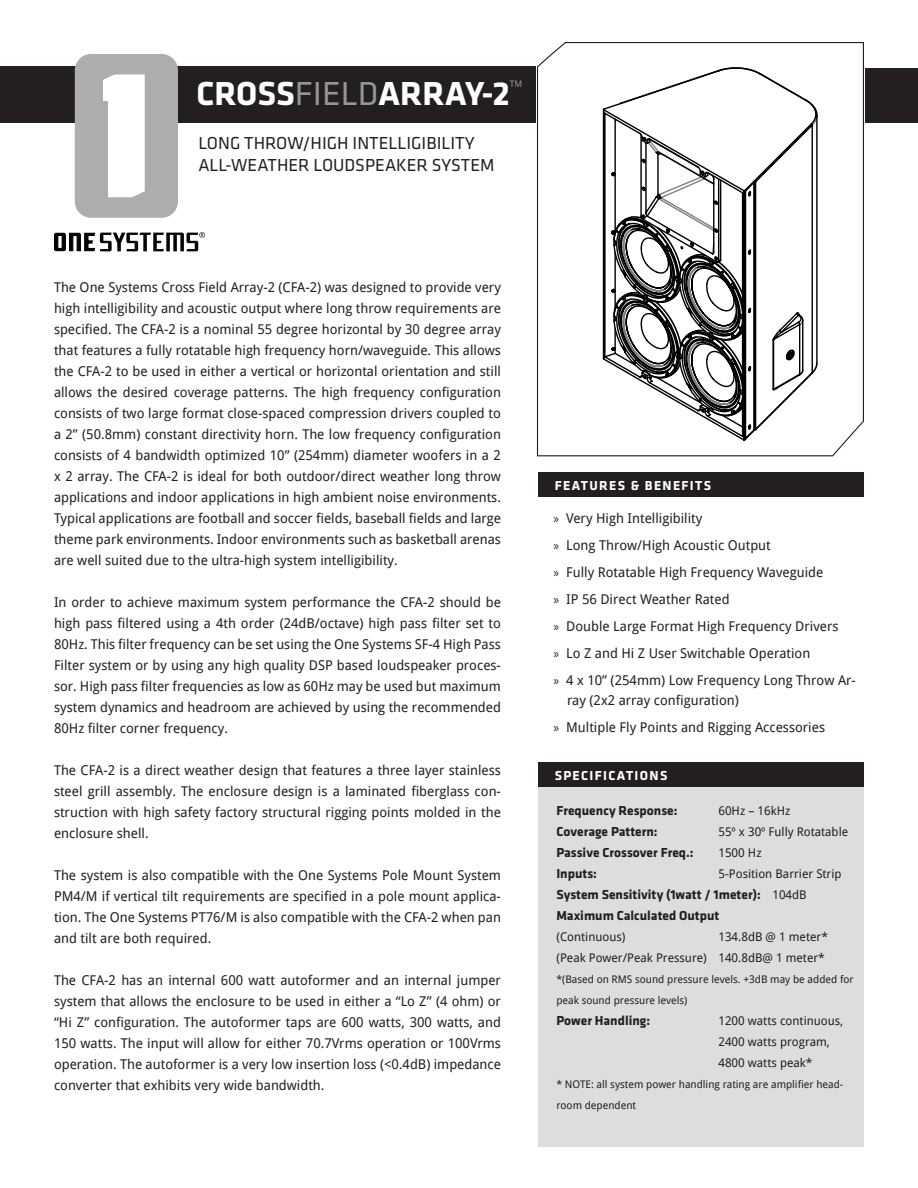
<style>
.page{position:relative;width:918px;height:1188px;background:#fff}
.page>*{position:absolute;margin:0;border:0;box-sizing:border-box;transform-origin:0 0}
.t1{font:700 34.5px "Klavika";color:#fff}
.Sub-Header{font:18px "Klavika";color:#231f20}
.t2{font:13.5px/21px "Droid Sans";color:#231f20;text-align:justify}
.t3{font:700 13.5px "Klavika";color:#231f20}
.t4{font:700 13.5px "Klavika";letter-spacing:.1em;color:#fff}
.t5{font:12px "Droid Sans";color:#231f20}
.t6{font:10.5px/21px "Droid Sans";color:#231f20}
.t7{font:9px "Droid Sans";color:#939598}
.s1{font-weight:400;color:#939598}
.s2{font-family:"Myriad Pro"}
.s3{font-family:"Droid Sans";font-weight:400;font-size:12px}
</style>
<div class="page">
<div style="left:0;top:66px;width:535px;height:56px;background:#231f20"></div>
<div style="left:865px;top:68px;width:53px;height:54px;background:#231f20"></div>
<svg style="left:54px;top:232px;width:151px;height:20px"></svg>
<svg style="left:75px;top:54px;width:103px;height:164px"></svg>
<svg style="left:536px;top:42px;width:328px;height:415px"></svg>
<div style="left:538px;top:472px;width:326px;height:25px;background:#231f20"></div>
<div style="left:538px;top:762px;width:326px;height:25px;background:#231f20"></div>
<div style="left:539px;top:787px;width:325px;height:360px;background:#dcdddf"></div>
<svg style="left:602px;top:432px;width:215px;height:10px"></svg>
<svg style="left:602px;top:66px;width:216px;height:366px"></svg>
<p class="t1" style="left:196px;top:68px;width:315px">CROSS<span class="s1">FIELD</span>ARRAY-2</p>
<p class="t7" style="left:510px;top:78px;width:14px">TM</p>
<p class="Sub-Header" style="left:198px;top:131px;width:278px">LONG THROW/HIGH INTELLIGIBILITY</p>
<p class="Sub-Header" style="left:198px;top:153px;width:298px">ALL-WEATHER LOUDSPEAKER SYSTEM</p>
<p class="t2" style="left:54px;top:276px;width:449px">The One Systems Cross Field Array-2 (CFA-2) was designed to provide very high intelligibility and acoustic output where long throw requirements are specified. The CFA-2 is a nominal 55 degree horizontal by 30 degree array that features a fully rotatable high frequency horn/waveguide. This allows the CFA-2 to be used in either a vertical or horizontal orientation and still allows the desired coverage patterns. The high frequency configuration consists of two large format close-spaced compression drivers coupled to a 2” (50.8mm) constant directivity horn. The low frequency configuration consists of 4 bandwidth optimized 10” (254mm) diameter woofers in a 2 x 2 array. The CFA-2 is ideal for both outdoor/direct weather long throw applications and indoor applications in high ambient noise environments.<br>Typical applications are football and soccer fields, baseball fields and large theme park environments. Indoor environments such as basketball arenas are well suited due to the ultra-high system intelligibility.</p>
<p class="t2" style="left:54px;top:591px;width:449px">In order to achieve maximum system performance the CFA-2 should be high pass filtered using a 4th order (24dB/octave) high pass filter set to 80Hz. This filter frequency can be set using the One Systems SF-4 High Pass Filter system or by using any high quality DSP based loudspeaker proces&shy;sor. High pass filter frequencies as low as 60Hz may be used but maximum system dynamics and headroom are achieved by using the recommended 80Hz filter corner frequency.</p>
<p class="t2" style="left:54px;top:759px;width:449px">The CFA-2 is a direct weather design that features a three layer stainless steel grill assembly. The enclosure design is a laminated fiberglass con&shy;struction with high safety factory structural rigging points molded in the enclosure shell.</p>
<p class="t2" style="left:54px;top:864px;width:449px">The system is also compatible with the One Systems Pole Mount System PM4/M if vertical tilt requirements are specified in a pole mount applica&shy;tion. The One Systems PT76/M is also compatible with the CFA-2 when pan and tilt are both required.</p>
<p class="t2" style="left:54px;top:969px;width:449px">The CFA-2 has an internal 600 watt autoformer and an internal jumper system that allows the enclosure to be used in either a “Lo Z” (4 ohm) or “Hi Z” configuration. The autoformer taps are 600 watts, 300 watts, and 150 watts. The input will allow for either 70.7Vrms operation or 100Vrms operation. The autoformer is a very low insertion loss (&lt;0.4dB) impedance converter that exhibits very wide bandwidth.</p>
<p class="t4" style="left:555px;top:476px;width:158px">FEATURES &amp; BENEFITS</p>
<p class="t2" style="left:554px;top:508px;width:150px"><span class="s2">»</span> Very High Intelligibility</p>
<p class="t2" style="left:554px;top:535px;width:219px"><span class="s2">»</span> Long Throw/High Acoustic Output</p>
<p class="t2" style="left:554px;top:562px;width:271px"><span class="s2">»</span> Fully Rotatable High Frequency Waveguide</p>
<p class="t2" style="left:554px;top:589px;width:178px"><span class="s2">»</span> IP 56 Direct Weather Rated</p>
<p class="t2" style="left:554px;top:616px;width:287px"><span class="s2">»</span> Double Large Format High Frequency Drivers</p>
<p class="t2" style="left:554px;top:643px;width:258px"><span class="s2">»</span> Lo Z and Hi Z User Switchable Operation</p>
<p class="t2" style="left:567px;top:670px;width:290px;line-height:19.5px;text-indent:-14px"><span class="s2">»</span> 4 x 10” (254mm) Low Frequency Long Throw Ar&shy;ray (2x2 array configuration)</p>
<p class="t2" style="left:554px;top:716px;width:273px"><span class="s2">»</span> Multiple Fly Points and Rigging Accessories</p>
<p class="t4" style="left:555px;top:766px;width:114px">SPECIFICATIONS</p>
<p class="t3" style="left:556px;top:801px;width:123px">Frequency Response:</p>
<p class="t5" style="left:718px;top:802px;width:74px">60Hz – 16kHz</p>
<p class="t3" style="left:556px;top:822px;width:103px">Coverage Pattern:</p>
<p class="t5" style="left:718px;top:823px;width:131px">55º x 30º Fully Rotatable</p>
<p class="t3" style="left:556px;top:843px;width:140px">Passive Crossover Freq.:<span class="s3"> </span></p>
<p class="t5" style="left:718px;top:844px;width:45px">1500 Hz</p>
<p class="t3" style="left:556px;top:864px;width:42px">Inputs:</p>
<p class="t5" style="left:718px;top:865px;width:125px">5-Position Barrier Strip</p>
<p class="t3" style="left:556px;top:885px;width:252px">System Sensitivity (1watt / 1meter): <span class="s3">104dB</span></p>
<p class="t3" style="left:556px;top:906px;width:165px">Maximum Calculated Output</p>
<p class="t5" style="left:556px;top:928px;width:71px">(Continuous)</p>
<p class="t5" style="left:718px;top:928px;width:111px">134.8dB @ 1 meter*</p>
<p class="t5" style="left:556px;top:949px;width:270px">(Peak Power/Peak Pressure) 140.8dB@ 1 meter*</p>
<p class="t6" style="left:556px;top:968px;width:299px">*(Based on RMS sound pressure levels. +3dB may be added for peak sound pressure levels)</p>
<p class="t3" style="left:556px;top:1011px;width:95px">Power Handling:</p>
<p class="t5" style="left:718px;top:1012px;width:126px">1200 watts continuous,</p>
<p class="t5" style="left:718px;top:1033px;width:113px">2400 watts program,</p>
<p class="t5" style="left:718px;top:1054px;width:96px">4800 watts peak*</p>
<p class="t6" style="left:556px;top:1073px;width:288px">* NOTE: all system power handling rating are amplifier head&shy;room dependent</p>
</div>
